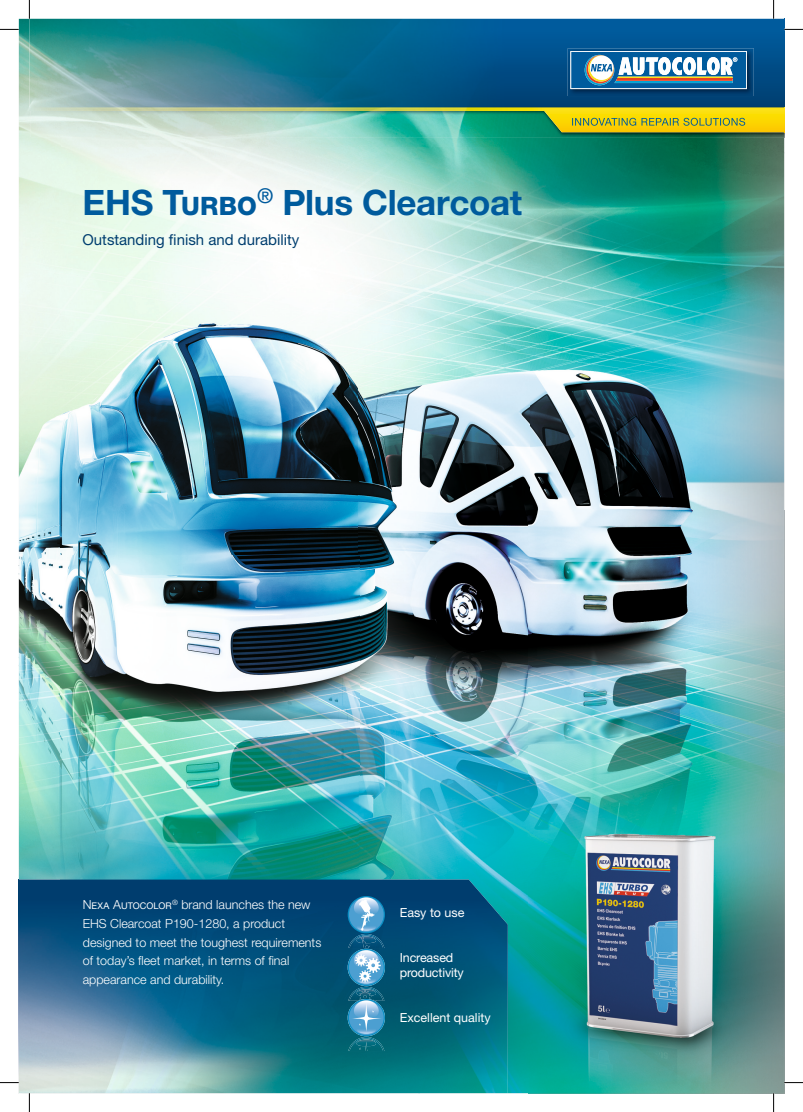
<style>
.page{position:relative;width:803px;height:1112px;background:#fff}
.page>*{position:absolute;margin:0;border:0;box-sizing:border-box;transform-origin:0 0}
.t1{font:700 35px "Helvetica Neue";letter-spacing:-.01em;color:#005b9d}
.t2{font:800 25.38px "Helvetica Neue";color:#005b9d}
.t3{font:15px "Helvetica Neue";color:#003e6f}
.t4{font:300 12.5px/18.8px "Helvetica Neue";color:#fff}
.t5{font:12.5px/15px "Helvetica Neue";color:#fff}
.t6{font:9.12px "Helvetica Neue";letter-spacing:.005em;color:#fff}
.s1{font-weight:700;font-size:35px}
.s2{font-weight:300;font-size:12.5px}
</style>
<div class="page">
<img style="left:61px;top:1092px;width:681px;height:1px">
<img style="left:19px;top:19px;width:42px;height:860px">
<img style="left:61px;top:137px;width:723px;height:16px">
<img style="left:529px;top:153px;width:255px;height:939px">
<img style="left:61px;top:286px;width:298px;height:593px">
<img style="left:359px;top:286px;width:170px;height:627px">
<img style="left:508px;top:913px;width:21px;height:179px">
<img style="left:19px;top:1092px;width:468px;height:1px">
<img style="left:19px;top:879px;width:489px;height:213px">
<svg style="left:348px;top:895px;width:37px;height:38px"></svg>
<div style="left:349px;top:897px;width:35px;height:34px;background:#4c9fd1;border-radius:50%"></div>
<svg style="left:354px;top:897px;width:25px;height:33px"></svg>
<img style="left:348px;top:933px;width:36px;height:14px">
<img style="left:350px;top:935px;width:33px;height:12px">
<svg style="left:348px;top:948px;width:37px;height:37px"></svg>
<div style="left:349px;top:949px;width:35px;height:35px;background:#4c9fd1;border-radius:50%"></div>
<svg style="left:354px;top:936px;width:27px;height:47px"></svg>
<img style="left:348px;top:986px;width:36px;height:14px">
<img style="left:350px;top:987px;width:33px;height:13px">
<img style="left:357px;top:989px;width:19px;height:1px">
<svg style="left:348px;top:998px;width:37px;height:38px"></svg>
<div style="left:349px;top:999px;width:35px;height:35px;background:#4c9fd1;border-radius:50%"></div>
<svg style="left:351px;top:990px;width:32px;height:43px"></svg>
<img style="left:348px;top:1036px;width:36px;height:14px">
<img style="left:350px;top:1037px;width:33px;height:13px">
<img style="left:357px;top:1041px;width:16px;height:4px">
<svg style="left:358px;top:1041px;width:9px;height:9px"></svg>
<img style="left:43px;top:148px;width:518px;height:138px">
<img style="left:784px;top:19px;width:1px;height:87px">
<img style="left:29px;top:19px;width:755px;height:88px">
<img style="left:568px;top:48px;width:186px;height:48px">
<img style="left:570px;top:51px;width:177px;height:38px">
<img style="left:618px;top:57px;width:114px;height:18px">
<img style="left:583px;top:55px;width:32px;height:30px">
<img style="left:585px;top:55px;width:29px;height:28px">
<img style="left:587px;top:55px;width:28px;height:27px">
<img style="left:590px;top:56px;width:23px;height:24px">
<svg style="left:591px;top:56px;width:22px;height:15px"></svg>
<img style="left:614px;top:81px;width:118px;height:2px">
<img style="left:616px;top:77px;width:116px;height:2px">
<img style="left:616px;top:79px;width:117px;height:2px">
<img style="left:617px;top:79px;width:115px;height:1px">
<svg style="left:733px;top:57px;width:4px;height:5px"></svg>
<img style="left:31px;top:132px;width:753px;height:5px">
<img style="left:31px;top:106px;width:753px;height:26px">
<svg style="left:784px;top:106px;width:1px;height:31px"></svg>
<svg style="left:572px;top:118px;width:173px;height:8px"></svg>
<svg style="left:0;top:29px;width:19px;height:1px"></svg>
<svg style="left:784px;top:29px;width:19px;height:1px"></svg>
<svg style="left:0;top:1081px;width:19px;height:2px"></svg>
<svg style="left:784px;top:1081px;width:19px;height:2px"></svg>
<svg style="left:29px;top:0;width:1px;height:19px"></svg>
<svg style="left:29px;top:1092px;width:1px;height:19px"></svg>
<svg style="left:773px;top:0;width:1px;height:19px"></svg>
<svg style="left:773px;top:1092px;width:1px;height:19px"></svg>
<h2 class="t2" style="left:83px;top:191px;width:176px"><span class="s1">EHS</span> <span class="s1">T</span>URBO</h2>
<h1 class="t1" style="left:257px;top:181px;width:267px"><sup>®</sup> Plus Clearcoat</h1>
<p class="t3" style="left:83px;top:230px;width:218px">Outstanding finish and durability</p>
<p class="t4" style="left:83px;top:894px;width:240px;text-indent:89px"><sup>®</sup> brand launches the new EHS Clearcoat P190-1280, a product designed to meet the toughest requirements of today’s fleet market, in terms of final appearance and durability.</p>
<p class="t6" style="left:83px;top:900px;width:91px"><span class="s2">N</span>EXA <span class="s2">A</span>UTOCOLOR</p>
<p class="t5" style="left:400px;top:904px;width:66px">Easy to use</p>
<p class="t5" style="left:400px;top:949px;width:66px">Increased productivity</p>
<p class="t5" style="left:400px;top:1009px;width:92px">Excellent quality</p>
</div>
